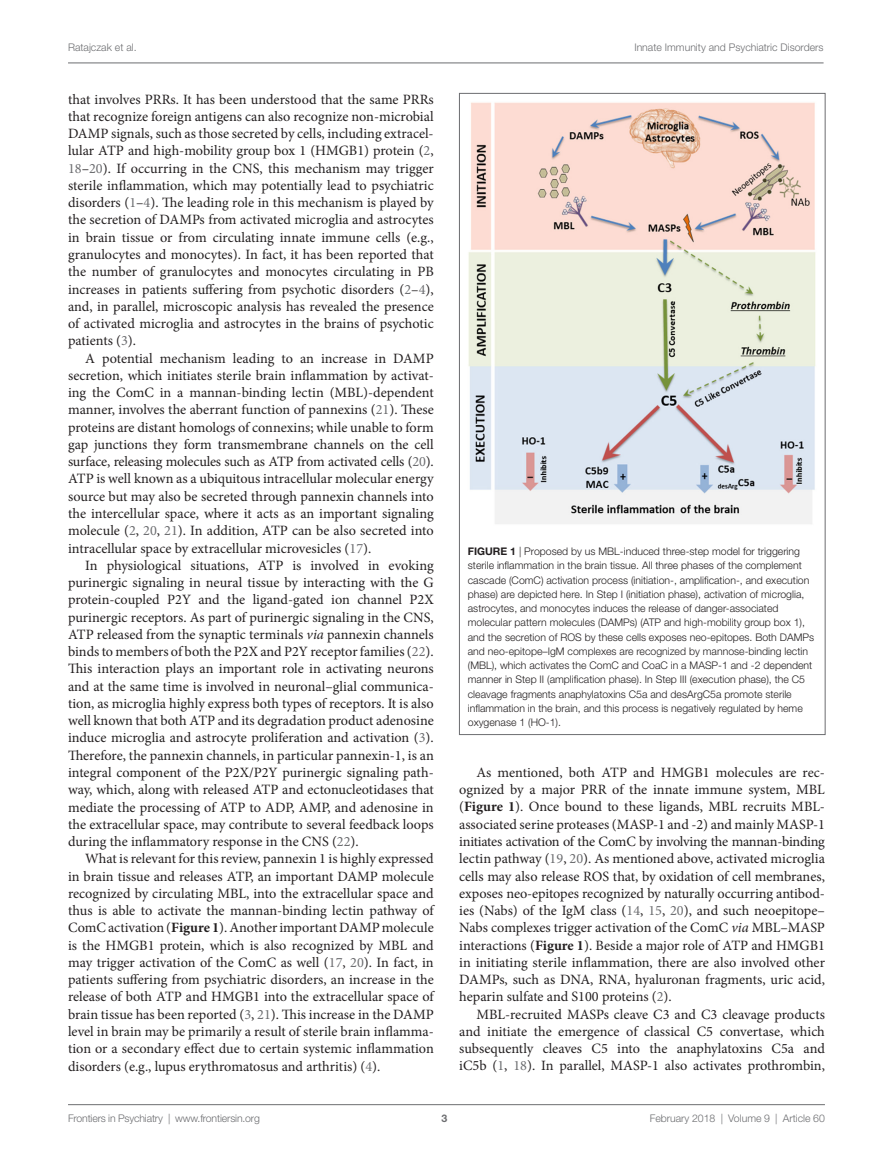
<style>
.page{position:relative;width:893px;height:1170px;background:#fff}
.page>*{position:absolute;margin:0;border:0;box-sizing:border-box;transform-origin:0 0}
.t1{font:14.25px/17.2px "Minion Pro";color:#231f20;text-align:justify}
.t2{font:300 10.5px/14.2px "Helvetica Neue LT Std";color:#231f20}
.t3{font:300 10.5px "Helvetica Neue LT Std";color:#6c6d70}
.t4{font:700 10.5px "Helvetica Neue LT Std";color:#6c6d70}
.s1{color:#6c6d70}
.s2{font-style:italic}
.s3{font-weight:700}
</style>
<div class="page">
<img style="left:468px;top:102px;width:348px;height:422px">
<hr style="left:68px;top:1104px;width:757px;height:1px;background:#6c6d70">
<hr style="left:68px;top:63px;width:755px;height:1px;background:#6c6d70">
<p class="t3" style="left:68px;top:41px;width:70px">Ratajczak et al.</p>
<p class="t3" style="left:634px;top:41px;width:191px">Innate Immunity and Psychiatric Disorders</p>
<p class="t1" style="left:68px;top:90px;width:367px">that involves PRRs. It has been understood that the same PRRs that recognize foreign antigens can also recognize non-microbial DAMP signals, such as those secreted by cells, including extracel&shy;lular ATP and high-mobility group box 1 (HMGB1) protein (<span class="s1">2</span>, <span class="s1">18</span>–<span class="s1">20</span>). If occurring in the CNS, this mechanism may trigger sterile inflammation, which may potentially lead to psychiatric disorders (<span class="s1">1</span>–<span class="s1">4</span>). The leading role in this mechanism is played by the secretion of DAMPs from activated microglia and astrocytes in brain tissue or from circulating innate immune cells (e.g., granulocytes and monocytes). In fact, it has been reported that the number of granulocytes and monocytes circulating in PB increases in patients suffering from psychotic disorders (<span class="s1">2</span>–<span class="s1">4</span>), and, in parallel, microscopic analysis has revealed the presence of activated microglia and astrocytes in the brains of psychotic patients (<span class="s1">3</span>).</p>
<p class="t1" style="left:68px;top:349px;width:367px;text-indent:17px">A potential mechanism leading to an increase in DAMP secretion, which initiates sterile brain inflammation by activat&shy;ing the ComC in a mannan-binding lectin (MBL)-dependent manner, involves the aberrant function of pannexins (<span class="s1">21</span>). These proteins are distant homologs of connexins; while unable to form gap junctions they form transmembrane channels on the cell surface, releasing molecules such as ATP from activated cells (<span class="s1">20</span>).<br>ATP is well known as a ubiquitous intracellular molecular energy source but may also be secreted through pannexin channels into the intercellular space, where it acts as an important signaling molecule (<span class="s1">2</span>, <span class="s1">20</span>, <span class="s1">21</span>). In addition, ATP can be also secreted into intracellular space by extracellular microvesicles (<span class="s1">17</span>).</p>
<p class="t1" style="left:68px;top:556px;width:367px;text-indent:17px">In physiological situations, ATP is involved in evoking purinergic signaling in neural tissue by interacting with the G protein-coupled P2Y and the ligand-gated ion channel P2X purinergic receptors. As part of purinergic signaling in the CNS, ATP released from the synaptic terminals <span class="s2">via</span> pannexin channels binds to members of both the P2X and P2Y receptor families (<span class="s1">22</span>).<br>This interaction plays an important role in activating neurons and at the same time is involved in neuronal–glial communica&shy;tion, as microglia highly express both types of receptors. It is also well known that both ATP and its degradation product adenosine induce microglia and astrocyte proliferation and activation (<span class="s1">3</span>).<br>Therefore, the pannexin channels, in particular pannexin-1, is an integral component of the P2X/P2Y purinergic signaling path&shy;way, which, along with released ATP and ectonucleotidases that mediate the processing of ATP to ADP, AMP, and adenosine in the extracellular space, may contribute to several feedback loops during the inflammatory response in the CNS (<span class="s1">22</span>).</p>
<p class="t1" style="left:68px;top:850px;width:367px;text-indent:17px">What is relevant for this review, pannexin 1 is highly expressed in brain tissue and releases ATP, an important DAMP molecule recognized by circulating MBL, into the extracellular space and thus is able to activate the mannan-binding lectin pathway of ComC activation (<span class="s3">Figure 1</span>). Another important DAMP molecule is the HMGB1 protein, which is also recognized by MBL and may trigger activation of the ComC as well (<span class="s1">17</span>, <span class="s1">20</span>). In fact, in patients suffering from psychiatric disorders, an increase in the release of both ATP and HMGB1 into the extracellular space of brain tissue has been reported (<span class="s1">3</span>, <span class="s1">21</span>). This increase in the DAMP level in brain may be primarily a result of sterile brain inflamma&shy;tion or a secondary effect due to certain systemic inflammation disorders (e.g., lupus erythromatosus and arthritis) (<span class="s1">4</span>).</p>
<p class="t2" style="left:468px;top:544px;width:348px"><span class="s3">FIGURE 1</span> | Proposed by us MBL-induced three-step model for triggering sterile inflammation in the brain tissue. All three phases of the complement cascade (ComC) activation process (initiation-, amplification-, and execution phase) are depicted here. In Step I (initiation phase), activation of microglia, astrocytes, and monocytes induces the release of danger-associated molecular pattern molecules (DAMPs) (ATP and high-mobility group box 1), and the secretion of ROS by these cells exposes neo-epitopes. Both DAMPs and neo-epitope–IgM complexes are recognized by mannose-binding lectin (MBL), which activates the ComC and CoaC in a MASP-1 and -2 dependent manner in Step II (amplification phase). In Step III (execution phase), the C5 cleavage fragments anaphylatoxins C5a and desArgC5a promote sterile inflammation in the brain, and this process is negatively regulated by heme oxygenase 1 (HO-1).</p>
<p class="t1" style="left:459px;top:763px;width:367px;text-indent:17px">As mentioned, both ATP and HMGB1 molecules are rec&shy;ognized by a major PRR of the innate immune system, MBL (<span class="s3">Figure 1</span>). Once bound to these ligands, MBL recruits MBL&shy;associated serine proteases (MASP-1 and -2) and mainly MASP-1 initiates activation of the ComC by involving the mannan-binding lectin pathway (<span class="s1">19</span>, <span class="s1">20</span>). As mentioned above, activated microglia cells may also release ROS that, by oxidation of cell membranes, exposes neo-epitopes recognized by naturally occurring antibod&shy;ies (Nabs) of the IgM class (<span class="s1">14</span>, <span class="s1">15</span>, <span class="s1">20</span>), and such neoepitope– Nabs complexes trigger activation of the ComC <span class="s2">via</span> MBL–MASP interactions (<span class="s3">Figure 1</span>). Beside a major role of ATP and HMGB1 in initiating sterile inflammation, there are also involved other DAMPs, such as DNA, RNA, hyaluronan fragments, uric acid, heparin sulfate and S100 proteins (<span class="s1">2</span>).</p>
<p class="t1" style="left:459px;top:1005px;width:367px;text-indent:17px">MBL-recruited MASPs cleave C3 and C3 cleavage products and initiate the emergence of classical C5 convertase, which subsequently cleaves C5 into the anaphylatoxins C5a and iC5b (<span class="s1">1</span>, <span class="s1">18</span>). In parallel, MASP-1 also activates prothrombin,</p>
<p class="t3" style="left:68px;top:1111px;width:193px">Frontiers in Psychiatry | www.frontiersin.org</p>
<p class="t3" style="left:650px;top:1111px;width:177px">February 2018 | Volume 9 | Article 60</p>
<p class="t4" style="left:441px;top:1111px;width:7px">3</p>
</div>
